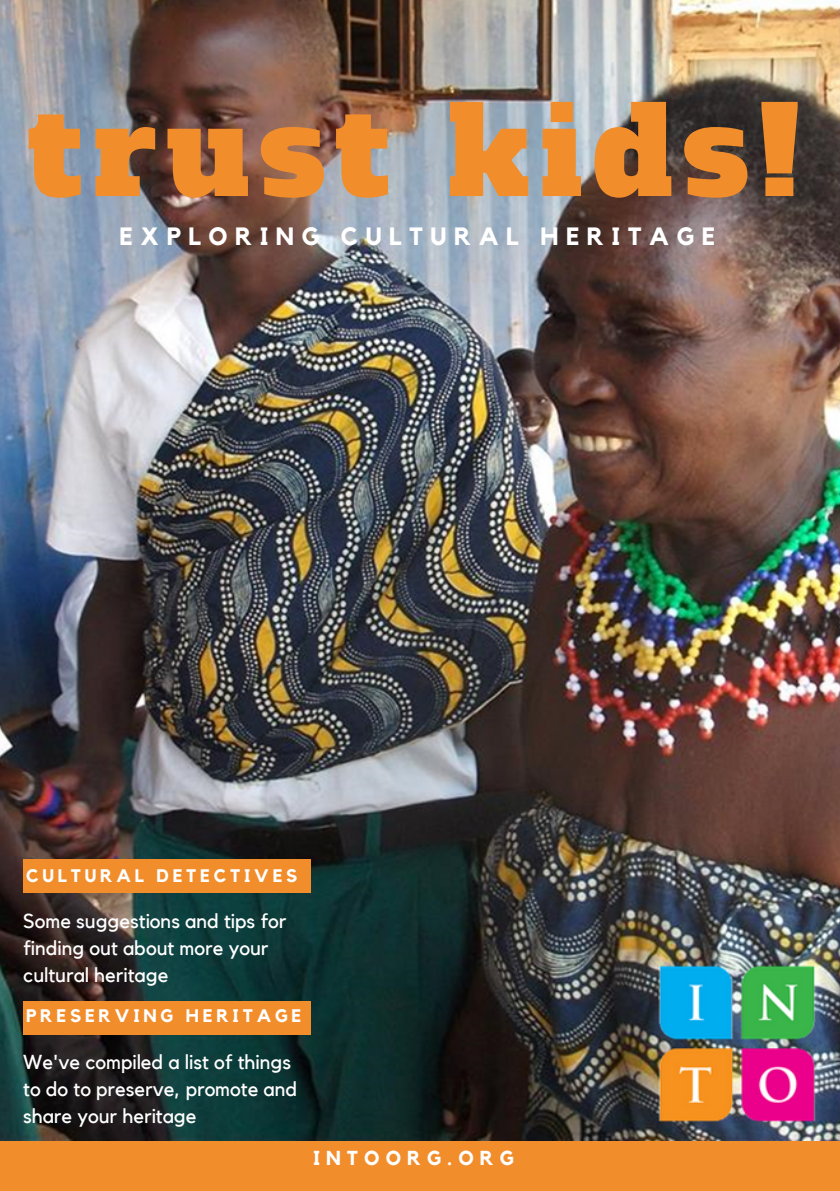
<style>
.page{position:relative;width:840px;height:1191px;background:#fff}
.page>*{position:absolute;margin:0;border:0;box-sizing:border-box;transform-origin:0 0}
.t1{font:121px "Alfa Slab One";letter-spacing:.09em;color:#f28d2c}
.t2{font:700 25px "Kollektif";letter-spacing:.3em;color:#fff}
.t3{font:20.2px/27px "Kollektif";color:#fff}
.t4{font:700 20.2px "Kollektif";letter-spacing:.3em;color:#fff}
.t5{font:700 18.2px "Kollektif";letter-spacing:.21em;color:#fff}
</style>
<div class="page">
<div style="left:0;top:1136px;width:839px;height:54px;background:#f28d2c"></div>
<img style="left:0;top:0;width:839px;height:1141px">
<div style="left:23px;top:860px;width:287px;height:33px;background:#f28d2c"></div>
<div style="left:23px;top:1001px;width:287px;height:33px;background:#f28d2c"></div>
<h1 class="t1" style="left:28px;top:71px;width:773px">trust kids!</h1>
<p class="t2" style="left:119px;top:225px;width:597px">EXPLORING CULTURAL HERITAGE</p>
<p class="t5" style="left:26px;top:867px;width:273px">CULTURAL DETECTIVES</p>
<p class="t3" style="left:23px;top:907px;width:264px">Some suggestions and tips for finding out about more your cultural heritage</p>
<p class="t5" style="left:26px;top:1007px;width:276px">PRESERVING HERITAGE</p>
<p class="t3" style="left:23px;top:1049px;width:275px">We've compiled a list of things to do to preserve, promote and share your heritage</p>
<p class="t4" style="left:313px;top:1148px;width:202px">INTOORG.ORG</p>
</div>
